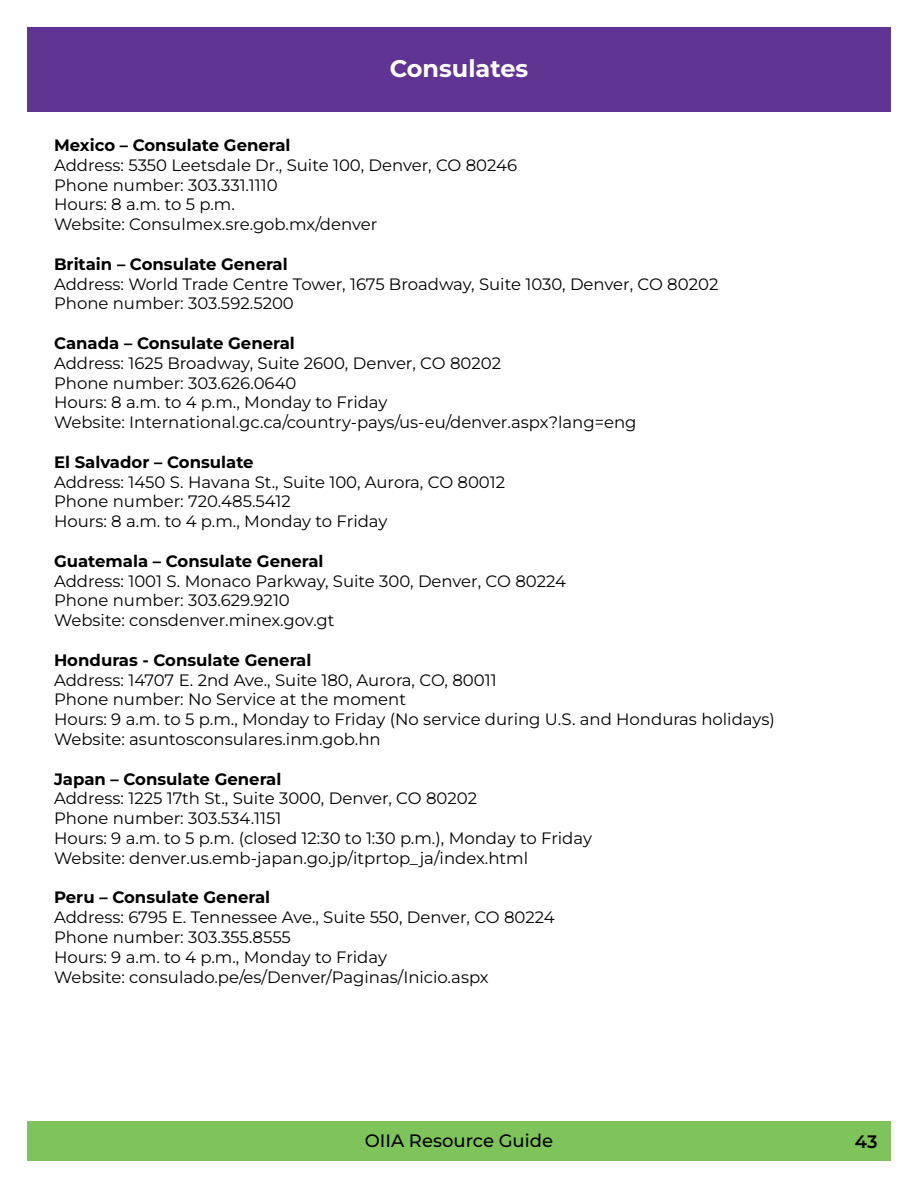
<style>
.page{position:relative;width:918px;height:1188px;background:#fff}
.page>*{position:absolute;margin:0;border:0;box-sizing:border-box;transform-origin:0 0}
.t1{font:700 24px "Montserrat";color:#fff}
.t2{font:500 18px "Montserrat";color:#000}
.t3{font:600 18px "Montserrat";color:#000}
.t4{font:16.5px "Montserrat";color:#000}
.t5{font:700 16.5px "Montserrat";color:#000}
</style>
<div class="page">
<div style="left:27px;top:1121px;width:864px;height:40px;background:#7ec45b"></div>
<div style="left:27px;top:27px;width:864px;height:84px;background:#603493"></div>
<h1 class="t1" style="left:390px;top:53px;width:140px">Consulates</h1>
<h2 class="t5" style="left:54px;top:134px;width:238px">Mexico – Consulate General</h2>
<p class="t4" style="left:54px;top:154px;width:465px">Address: 5350 Leetsdale Dr., Suite 100, Denver, CO 80246</p>
<p class="t4" style="left:54px;top:174px;width:225px">Phone number: 303.331.1110</p>
<p class="t4" style="left:54px;top:194px;width:182px">Hours: 8 a.m. to 5 p.m.</p>
<p class="t4" style="left:54px;top:213px;width:325px">Website: Consulmex.sre.gob.mx/denver</p>
<h2 class="t5" style="left:54px;top:253px;width:235px">Britain – Consulate General</h2>
<p class="t4" style="left:54px;top:273px;width:666px">Address: World Trade Centre Tower, 1675 Broadway, Suite 1030, Denver, CO 80202</p>
<p class="t4" style="left:54px;top:293px;width:241px">Phone number: 303.592.5200</p>
<h2 class="t5" style="left:54px;top:332px;width:242px">Canada – Consulate General</h2>
<p class="t4" style="left:54px;top:352px;width:449px">Address: 1625 Broadway, Suite 2600, Denver, CO 80202</p>
<p class="t4" style="left:54px;top:372px;width:244px">Phone number: 303.626.0640</p>
<p class="t4" style="left:54px;top:392px;width:335px">Hours: 8 a.m. to 4 p.m., Monday to Friday</p>
<p class="t4" style="left:54px;top:411px;width:584px">Website: International.gc.ca/country-pays/us-eu/denver.aspx?lang=eng</p>
<h2 class="t5" style="left:54px;top:451px;width:201px">El Salvador – Consulate</h2>
<p class="t4" style="left:54px;top:471px;width:453px">Address: 1450 S. Havana St., Suite 100, Aurora, CO 80012</p>
<p class="t4" style="left:54px;top:491px;width:238px">Phone number: 720.485.5412</p>
<p class="t4" style="left:54px;top:510px;width:335px">Hours: 8 a.m. to 4 p.m., Monday to Friday</p>
<h2 class="t5" style="left:54px;top:550px;width:271px">Guatemala – Consulate General</h2>
<p class="t4" style="left:54px;top:570px;width:514px">Address: 1001 S. Monaco Parkway, Suite 300, Denver, CO 80224</p>
<p class="t4" style="left:54px;top:590px;width:237px">Phone number: 303.629.9210</p>
<p class="t4" style="left:54px;top:609px;width:282px">Website: consdenver.minex.gov.gt</p>
<h2 class="t5" style="left:54px;top:649px;width:259px">Honduras - Consulate General</h2>
<p class="t4" style="left:54px;top:669px;width:444px">Address: 14707 E. 2nd Ave., Suite 180, Aurora, CO, 80011</p>
<p class="t4" style="left:54px;top:689px;width:354px">Phone number: No Service at the moment</p>
<p class="t4" style="left:54px;top:708px;width:722px">Hours: 9 a.m. to 5 p.m., Monday to Friday (No service during U.S. and Honduras holidays)</p>
<p class="t4" style="left:54px;top:728px;width:328px">Website: asuntosconsulares.inm.gob.hn</p>
<h2 class="t5" style="left:54px;top:768px;width:229px">Japan – Consulate General</h2>
<p class="t4" style="left:54px;top:788px;width:425px">Address: 1225 17th St., Suite 3000, Denver, CO 80202</p>
<p class="t4" style="left:54px;top:807px;width:229px">Phone number: 303.534.1151</p>
<p class="t4" style="left:54px;top:827px;width:539px">Hours: 9 a.m. to 5 p.m. (closed 12:30 to 1:30 p.m.), Monday to Friday</p>
<p class="t4" style="left:54px;top:847px;width:476px">Website: denver.us.emb-japan.go.jp/itprtop_ja/index.html</p>
<h2 class="t5" style="left:54px;top:887px;width:218px">Peru – Consulate General</h2>
<p class="t4" style="left:54px;top:906px;width:502px">Address: 6795 E. Tennessee Ave., Suite 550, Denver, CO 80224</p>
<p class="t4" style="left:54px;top:926px;width:238px">Phone number: 303.355.8555</p>
<p class="t4" style="left:54px;top:946px;width:335px">Hours: 9 a.m. to 4 p.m., Monday to Friday</p>
<p class="t4" style="left:54px;top:966px;width:436px">Website: consulado.pe/es/Denver/Paginas/Inicio.aspx</p>
<p class="t2" style="left:365px;top:1129px;width:190px">OIIA Resource Guide</p>
<p class="t3" style="left:855px;top:1129px;width:24px">43</p>
</div>
